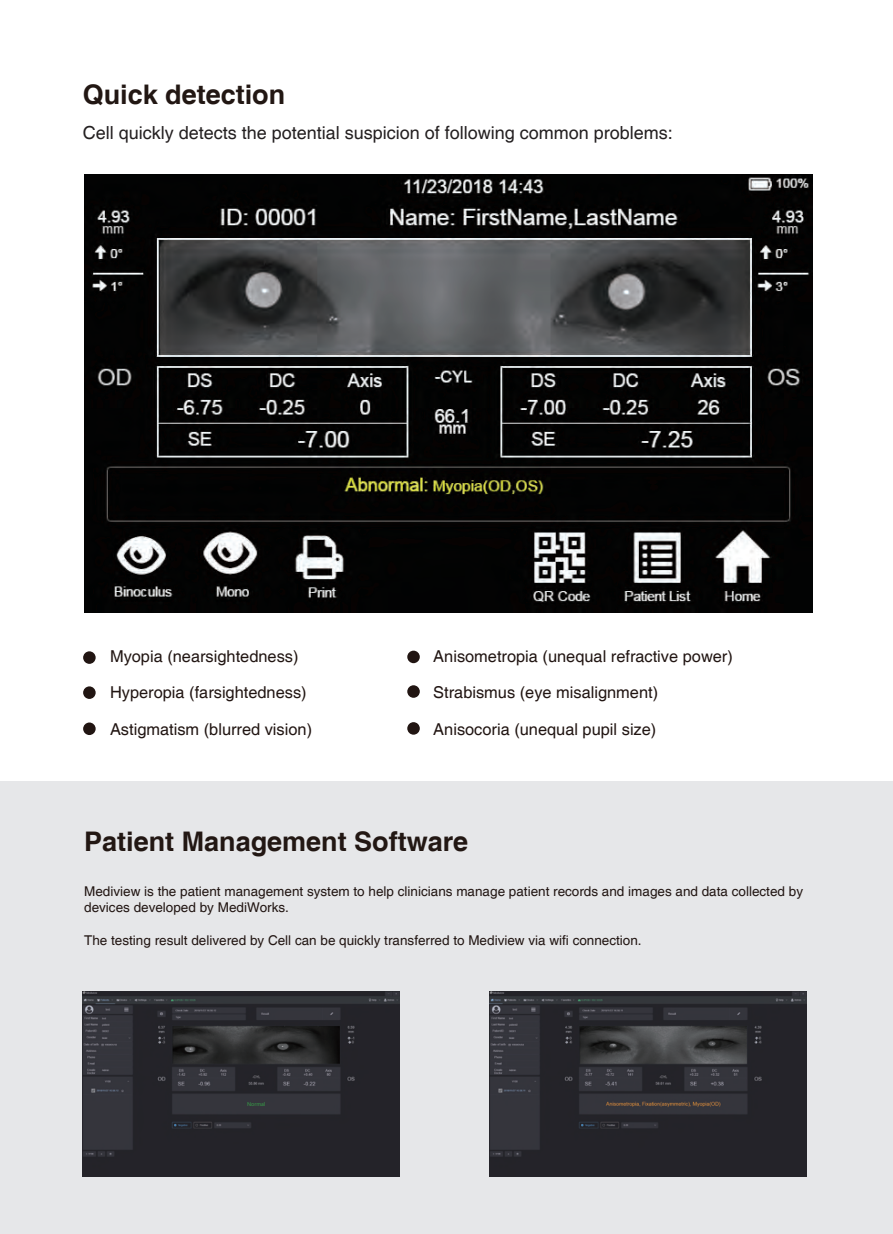
<style>
.page{position:relative;width:893px;height:1234px;background:#fff}
.page>*{position:absolute;margin:0;border:0;box-sizing:border-box;transform-origin:0 0}
.t1{font:700 27px "Helvetica";color:#221713}
.t2{font:18px "Helvetica";color:#231f20}
.t3{font:16.35px "Helvetica";color:#211512}
.t4{font:13.5px/16.2px "Helvetica";color:#211512}
.t5{font:5.1px "Microsoft Ya Hei";color:#369c47}
</style>
<div class="page">
<div style="left:0;top:780px;width:893px;height:453px;background:#e6e7e9"></div>
<div style="left:83px;top:651px;width:13px;height:12px;background:#211512;border-radius:50%"></div>
<div style="left:83px;top:686px;width:13px;height:12px;background:#211512;border-radius:50%"></div>
<div style="left:83px;top:722px;width:13px;height:12px;background:#211512;border-radius:50%"></div>
<div style="left:407px;top:650px;width:13px;height:13px;background:#211512;border-radius:50%"></div>
<div style="left:407px;top:685px;width:13px;height:12px;background:#211512;border-radius:50%"></div>
<div style="left:407px;top:722px;width:13px;height:12px;background:#211512;border-radius:50%"></div>
<img style="left:84px;top:175px;width:728px;height:437px">
<img style="left:83px;top:991px;width:316px;height:185px">
<img style="left:490px;top:991px;width:316px;height:185px">
<h1 class="t1" style="left:83px;top:78px;width:204px">Quick detection</h1>
<h2 class="t2" style="left:83px;top:122px;width:592px">Cell quickly detects the potential suspicion of following common problems:</h2>
<p class="t3" style="left:110px;top:646px;width:190px">Myopia (nearsightedness)</p>
<p class="t3" style="left:110px;top:682px;width:198px">Hyperopia (farsightedness)</p>
<p class="t3" style="left:110px;top:719px;width:204px">Astigmatism (blurred vision)</p>
<p class="t3" style="left:433px;top:646px;width:301px">Anisometropia (unequal refractive power)</p>
<p class="t3" style="left:433px;top:682px;width:226px">Strabismus (eye misalignment)</p>
<p class="t3" style="left:433px;top:719px;width:225px">Anisocoria (unequal pupil size)</p>
<h1 class="t1" style="left:84px;top:824px;width:386px">Patient Management Software</h1>
<p class="t4" style="left:84px;top:883px;width:720px">Mediview is the patient management system to help clinicians manage patient records and images and data collected by devices developed by MediWorks.</p>
<p class="t4" style="left:84px;top:931px;width:559px">The testing result delivered by Cell can be quickly transferred to Mediview via wifi connection.</p>
<p class="t5" style="left:247px;top:1100px;width:20px">Normal</p>
</div>
